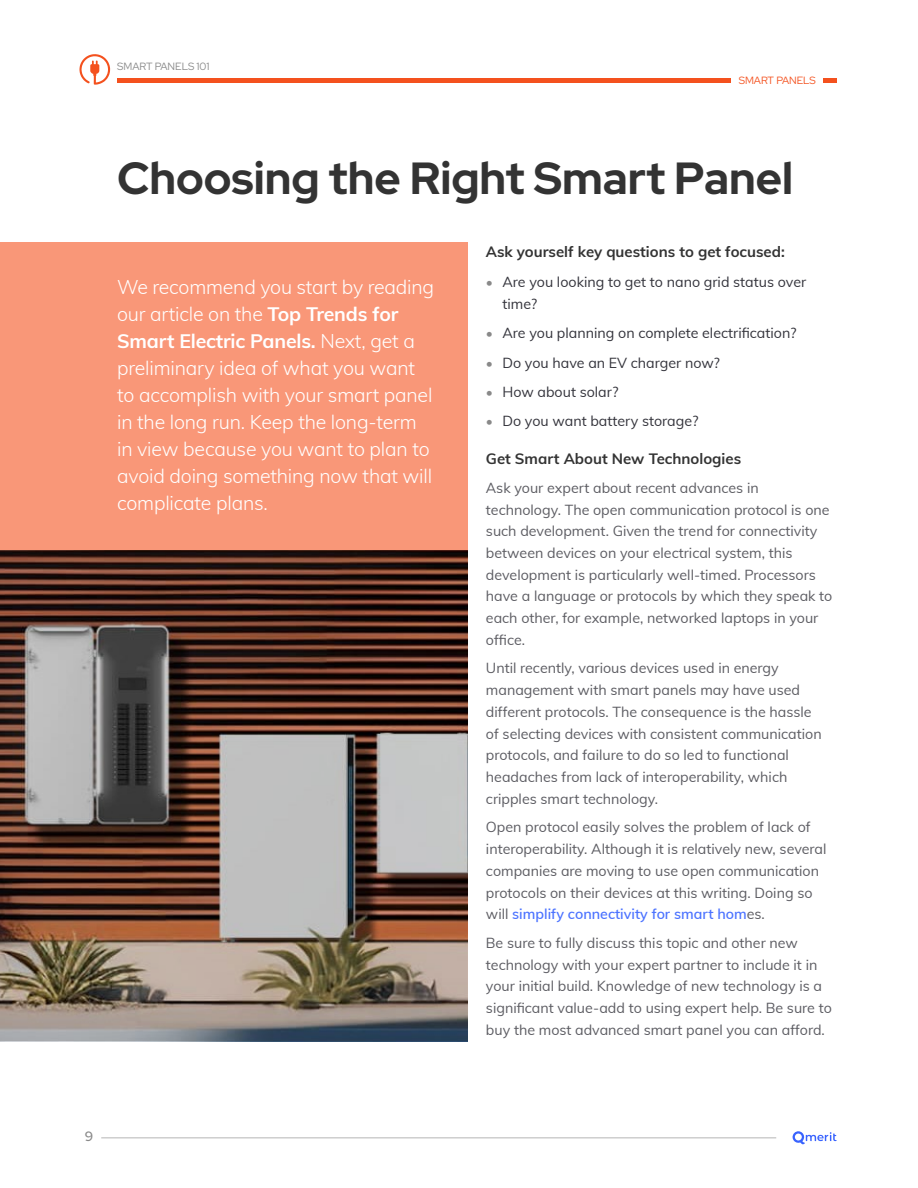
<style>
.page{position:relative;width:918px;height:1188px;background:#fff}
.page>*{position:absolute;margin:0;border:0;box-sizing:border-box;transform-origin:0 0}
.t1{font:700 45px "Red Hat Display";color:#333}
.t2{font:300 19.5px/27px "Muli";letter-spacing:-.01em;color:#fff}
.t3{font:700 15px "Muli";color:#333}
.t4{font:14.25px/21.8px "Muli";color:#5c5c62}
.t5{font:14.25px/22.5px "Muli";color:#33333b}
.t6{font:500 13.5px "Red Hat Display";color:#898989}
.t7{font:10.5px "Red Hat Display";color:#898989}
.t8{font:10.5px "Red Hat Display";color:#f4511e}
.s1{font-weight:700}
.s2{font-weight:600;font-size:13.5px;color:#898989}
.s3{font-weight:600;color:#4c73ff}
</style>
<div class="page">
<img style="left:0;top:550px;width:468px;height:491px">
<div style="left:0;top:242px;width:468px;height:308px;background:#f99778"></div>
<hr style="left:117px;top:79px;width:720px;height:4px;background:#f4511e">
<svg style="left:79px;top:54px;width:31px;height:31px"></svg>
<hr style="left:101px;top:1137px;width:675px;height:2px;background:#898989">
<svg style="left:792px;top:1131px;width:45px;height:13px"></svg>
<div style="left:731px;top:73px;width:92px;height:12px;background:#fff"></div>
<p class="t7" style="left:117px;top:62px;width:94px">SMART PANELS 101</p>
<p class="t8" style="left:739px;top:76px;width:79px">SMART PANELS</p>
<h1 class="t1" style="left:117px;top:160px;width:677px">Choosing the Right Smart Panel</h1>
<p class="t2" style="left:117px;top:276px;width:319px">We recommend you start by reading our article on the <span class="s1">Top Trends for<br>Smart Electric Panels.</span> Next, get a preliminary idea of what you want to accomplish with your smart panel in the long run. Keep the long-term in view because you want to plan to avoid doing something now that will complicate plans.</p>
<p class="t3" style="left:486px;top:246px;width:300px">Ask yourself key questions to get focused:</p>
<p class="t5" style="left:502px;top:271px;width:305px;text-indent:-16px"><span class="s2">•</span> Are you looking to get to nano grid status over time?</p>
<p class="t5" style="left:486px;top:321px;width:312px"><span class="s2">•</span> Are you planning on complete electrification?</p>
<p class="t5" style="left:486px;top:352px;width:236px"><span class="s2">•</span> Do you have an EV charger now?</p>
<p class="t5" style="left:486px;top:381px;width:134px"><span class="s2">•</span> How about solar?</p>
<p class="t5" style="left:486px;top:410px;width:214px"><span class="s2">•</span> Do you want battery storage?</p>
<p class="t3" style="left:486px;top:453px;width:257px">Get Smart About New Technologies</p>
<p class="t4" style="left:486px;top:478px;width:348px">Ask your expert about recent advances in technology. The open communication protocol is one such development. Given the trend for connectivity between devices on your electrical system, this development is particularly well-timed. Processors have a language or protocols by which they speak to each other, for example, networked laptops in your office.</p>
<p class="t4" style="left:486px;top:658px;width:337px">Until recently, various devices used in energy management with smart panels may have used different protocols. The consequence is the hassle of selecting devices with consistent communication protocols, and failure to do so led to functional headaches from lack of interoperability, which cripples smart technology.</p>
<p class="t4" style="left:486px;top:817px;width:342px">Open protocol easily solves the problem of lack of interoperability. Although it is relatively new, several companies are moving to use open communication protocols on their devices at this writing. Doing so will <span class="s3">simplify connectivity for smart hom</span>es.</p>
<p class="t4" style="left:486px;top:933px;width:347px">Be sure to fully discuss this topic and other new technology with your expert partner to include it in your initial build. Knowledge of new technology is a significant value-add to using expert help. Be sure to buy the most advanced smart panel you can afford.</p>
<p class="t6" style="left:85px;top:1131px;width:10px">9</p>
</div>
